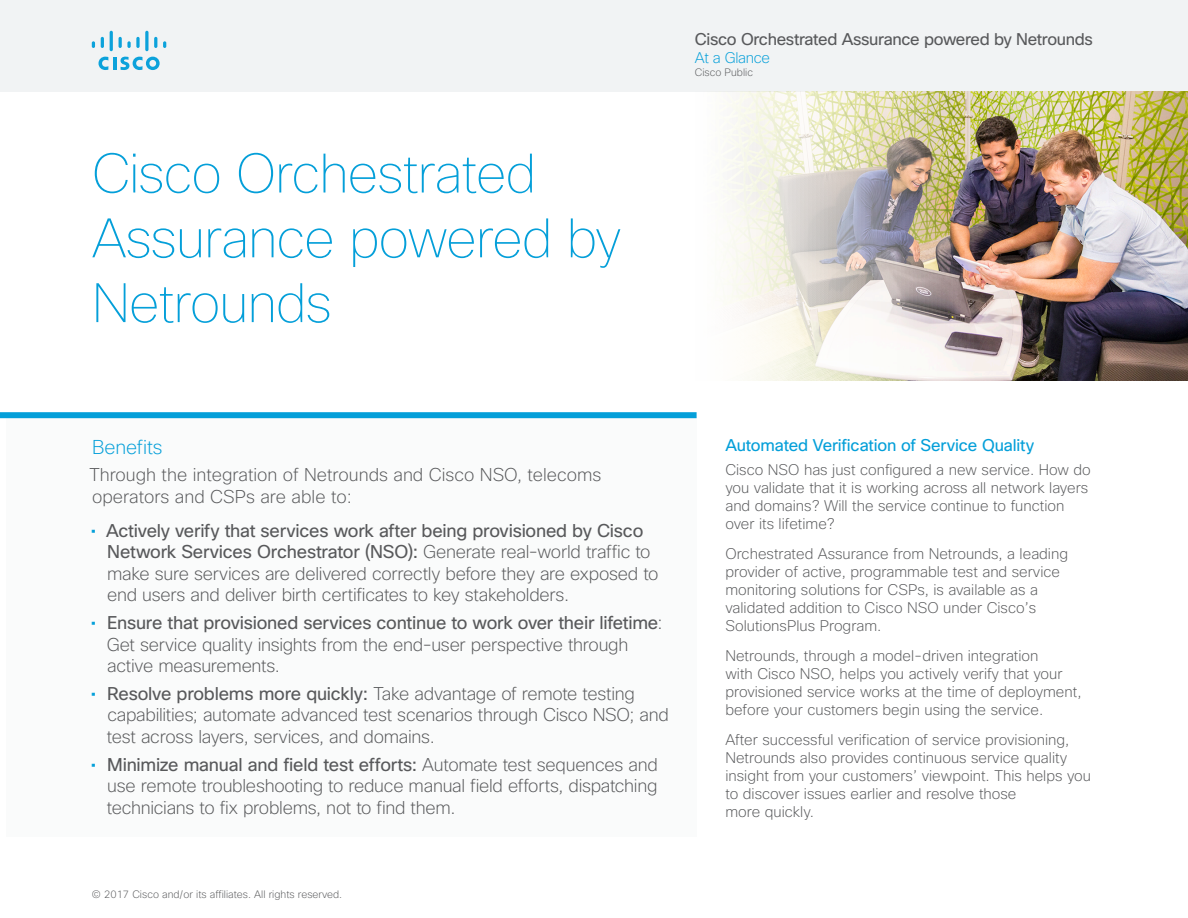
<style>
.page{position:relative;width:1188px;height:918px;background:#fff}
.page>*{position:absolute;margin:0;border:0;box-sizing:border-box;transform-origin:0 0}
.Title_Headline{font:100 54px/64.8px "Cisco Sans";letter-spacing:-.02em;color:#049fd9}
.Sidebar_Intro1{font:200 19.5px "Cisco Sans";letter-spacing:-.005em;color:#049fd9}
.Body{font:200 18px/21.6px "Cisco Sans";letter-spacing:-.015em;color:#58595b}
.t1{font:16.5px "Cisco Sans";letter-spacing:-.02em;color:#58595b}
.Subhead3{font:16.5px "Cisco Sans";letter-spacing:-.01em;color:#049fd9}
.Body-2{font:200 15px/18px "Cisco Sans";color:#58595b}
.t2{font:200 15px "Cisco Sans";letter-spacing:-.02em;color:#049fd9}
.t3{font:200 10.5px "Cisco Sans";color:#58595b}
.s1{font-weight:400;color:#049fd9}
.s2{font-weight:400}
</style>
<div class="page">
<div style="left:0;top:0;width:1188px;height:92px;background:#f1f3f4"></div>
<svg style="left:99px;top:57px;width:61px;height:13px"></svg>
<svg style="left:92px;top:41px;width:3px;height:7px"></svg>
<svg style="left:101px;top:37px;width:3px;height:11px"></svg>
<hr style="left:110px;top:31px;width:3px;height:20px;background:#0ca2db;border-radius:2px">
<svg style="left:119px;top:37px;width:12px;height:11px"></svg>
<svg style="left:136px;top:37px;width:4px;height:11px"></svg>
<svg style="left:145px;top:31px;width:4px;height:20px"></svg>
<svg style="left:154px;top:37px;width:3px;height:11px"></svg>
<svg style="left:163px;top:41px;width:3px;height:7px"></svg>
<div style="left:6px;top:418px;width:691px;height:419px;background:#fafbfb"></div>
<div style="left:0;top:412px;width:697px;height:6px;background:#049fd9"></div>
<img style="left:727px;top:92px;width:461px;height:288px">
<p class="Title_Headline" style="left:92px;top:141px;width:531px">Cisco Orchestrated<br>Assurance powered by<br>Netrounds</p>
<p class="t1" style="left:695px;top:28px;width:400px">Cisco Orchestrated Assurance powered by Netrounds</p>
<p class="t2" style="left:695px;top:48px;width:77px">At a Glance</p>
<p class="t3" style="left:695px;top:66px;width:60px">Cisco Public</p>
<p class="Sidebar_Intro1" style="left:92px;top:434px;width:72px">Benefits</p>
<p class="Body" style="left:89px;top:464px;width:514px">Through the integration of Netrounds and Cisco NSO, telecoms operators and CSPs are able to:</p>
<p class="Body" style="left:107px;top:519px;width:553px;text-indent:-16px"><span class="s1">•</span> <span class="s2">Actively verify that services work after being provisioned by Cisco Network Services Orchestrator (NSO):</span> Generate real-world traffic to make sure services are delivered correctly before they are exposed to end users and deliver birth certificates to key stakeholders.</p>
<p class="Body" style="left:107px;top:612px;width:557px;text-indent:-16px"><span class="s1">•</span> <span class="s2">Ensure that provisioned services continue to work over their lifetime</span>:<br>Get service quality insights from the end-user perspective through active measurements.</p>
<p class="Body" style="left:107px;top:682px;width:564px;text-indent:-16px"><span class="s1">•</span> <span class="s2">Resolve problems more quickly:</span> Take advantage of remote testing capabilities; automate advanced test scenarios through Cisco NSO; and test across layers, services, and domains.</p>
<p class="Body" style="left:107px;top:753px;width:552px;text-align:justify;text-indent:-16px"><span class="s1">•</span> <span class="s2">Minimize manual and field test efforts:</span> Automate test sequences and use remote troubleshooting to reduce manual field efforts, dispatching technicians to fix problems, not to find them.</p>
<p class="t3" style="left:92px;top:887px;width:252px">© 2017 Cisco and/or its affiliates. All rights reserved.</p>
<p class="Subhead3" style="left:725px;top:435px;width:310px">Automated Verification of Service Quality</p>
<p class="Body-2" style="left:725px;top:461px;width:367px">Cisco NSO has just configured a new service. How do you validate that it is working across all network layers and domains? Will the service continue to function over its lifetime?</p>
<p class="Body-2" style="left:725px;top:545px;width:344px">Orchestrated Assurance from Netrounds, a leading provider of active, programmable test and service monitoring solutions for CSPs, is available as a validated addition to Cisco NSO under Cisco’s SolutionsPlus Program.</p>
<p class="Body-2" style="left:725px;top:647px;width:358px">Netrounds, through a model-driven integration<br>with Cisco NSO, helps you actively verify that your provisioned service works at the time of deployment, before your customers begin using the service.</p>
<p class="Body-2" style="left:725px;top:731px;width:367px">After successful verification of service provisioning, Netrounds also provides continuous service quality insight from your customers’ viewpoint. This helps you to discover issues earlier and resolve those<br>more quickly.</p>
</div>
